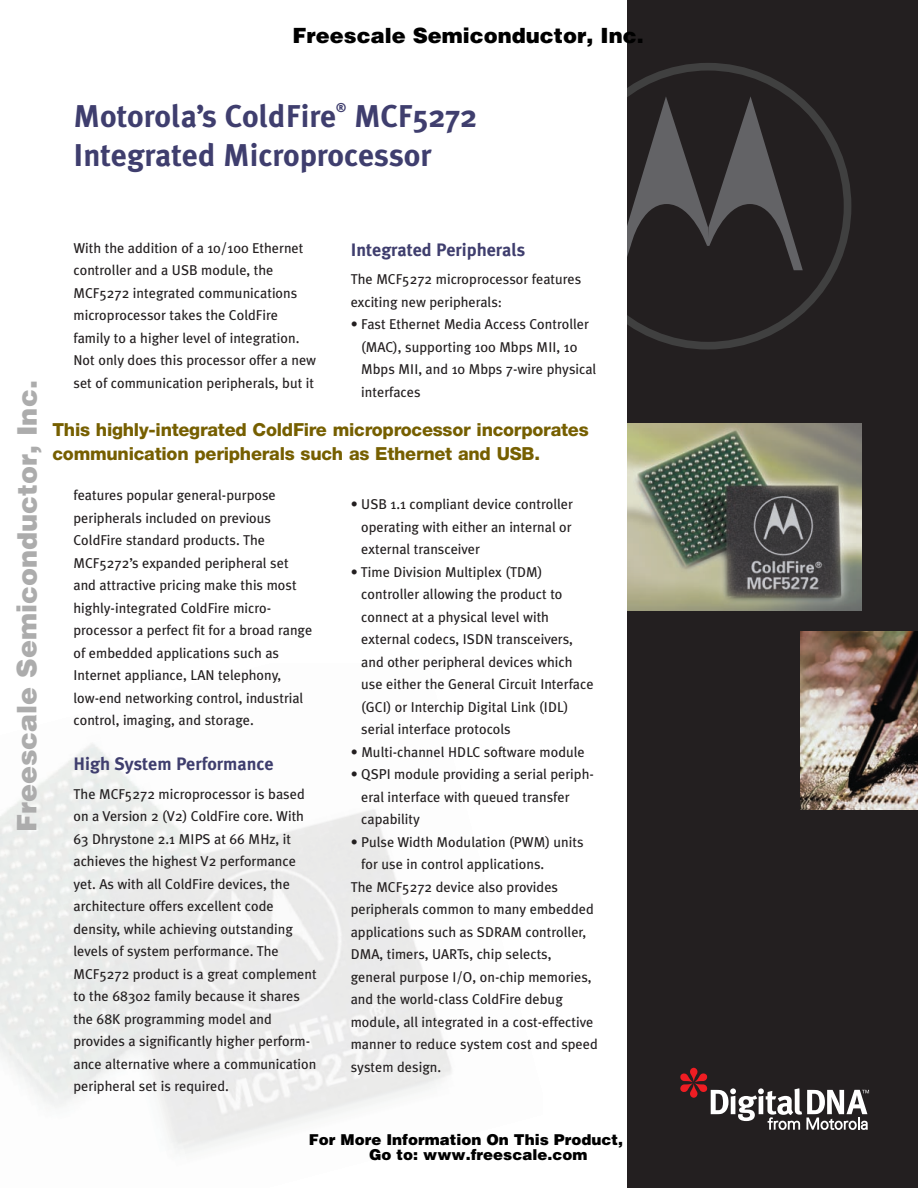
<style>
.page{position:relative;width:918px;height:1188px;background:#fff}
.page>*{position:absolute;margin:0;border:0;box-sizing:border-box;transform-origin:0 0}
.t1{font:700 31.5px/39px "Meta Plus";color:#3f3e6e}
.t2{font:900 27px "Helvetica";color:#acacac}
.t3{font:900 21px "Helvetica";color:#000}
.t4{font:800 18px/24px "Helvetica Neue";letter-spacing:-.015em;color:#765f00}
.t5{font:700 18px "Meta Plus";color:#3f3e6e}
.t6{font:900 15px/15px "Helvetica";color:#000}
.t7{font:14.25px/22.5px "Meta Plus";color:#231f20}
.t8{font:700 12.6px "Meta Plus";color:#3f3e6e}
.s1{color:#fff}
</style>
<div class="page">
<div style="left:628px;top:0;width:290px;height:1188px;background:#231f20"></div>
<svg style="left:628px;top:63px;width:223px;height:287px"></svg>
<svg style="left:628px;top:96px;width:175px;height:174px"></svg>
<svg style="left:680px;top:1068px;width:189px;height:62px"></svg>
<img style="left:628px;top:423px;width:234px;height:188px">
<img style="left:801px;top:632px;width:117px;height:178px">
<h3 class="t3" style="left:293px;top:21px;width:353px">Freescale Semiconductor, Inc.</h3>
<h1 class="t1" style="left:74px;top:100px;width:264px">Motorola’s ColdFire</h1>
<p class="t8" style="left:336px;top:103px;width:12px">®</p>
<h1 class="t1" style="left:74px;top:100px;width:405px;text-indent:281px">MCF5272<br>Integrated Microprocessor</h1>
<h2 class="t2" style="left:9px;top:832px;width:471px;rotate:-90deg">Freescale Semiconductor, Inc.<span class="s1">..</span></h2>
<p class="t7" style="left:74px;top:238px;width:244px">With the addition of a 10/100 Ethernet controller and a USB module, the MCF5272 integrated communications microprocessor takes the ColdFire family to a higher level of integration.<br>Not only does this processor offer a new set of communication peripherals, but it</p>
<p class="t5" style="left:351px;top:243px;width:176px">Integrated Peripherals</p>
<p class="t7" style="left:351px;top:270px;width:232px">The MCF5272 microprocessor features exciting new peripherals:</p>
<p class="t7" style="left:361px;top:315px;width:237px;text-indent:-11px">• Fast Ethernet Media Access Controller (MAC), supporting 100 Mbps MII, 10<br>Mbps MII, and 10 Mbps 7-wire physical interfaces</p>
<p class="t4" style="left:52px;top:419px;width:538px">This highly-integrated ColdFire microprocessor incorporates communication peripherals such as Ethernet and USB.</p>
<p class="t7" style="left:74px;top:486px;width:240px">features popular general-purpose peripherals included on previous ColdFire standard products. The MCF5272’s expanded peripheral set and attractive pricing make this most highly-integrated ColdFire micro&shy;processor a perfect fit for a broad range of embedded applications such as Internet appliance, LAN telephony, low-end networking control, industrial control, imaging, and storage.</p>
<p class="t5" style="left:74px;top:758px;width:202px">High System Performance</p>
<p class="t7" style="left:74px;top:784px;width:245px">The MCF5272 microprocessor is based on a Version 2 (V2) ColdFire core. With 63 Dhrystone 2.1 MIPS at 66 MHz, it achieves the highest V2 performance yet. As with all ColdFire devices, the architecture offers excellent code density, while achieving outstanding levels of system performance. The MCF5272 product is a great complement to the 68302 family because it shares the 68K programming model and provides a significantly higher perform&shy;ance alternative where a communication peripheral set is required.</p>
<p class="t7" style="left:361px;top:495px;width:213px;text-align:justify;text-indent:-11px">• USB 1.1 compliant device controller operating with either an internal or external transceiver</p>
<p class="t7" style="left:361px;top:562px;width:234px;text-indent:-11px">• Time Division Multiplex (TDM) controller allowing the product to connect at a physical level with external codecs, ISDN transceivers, and other peripheral devices which use either the General Circuit Interface (GCI) or Interchip Digital Link (IDL) serial interface protocols</p>
<p class="t7" style="left:351px;top:742px;width:236px">• Multi-channel HDLC software module</p>
<p class="t7" style="left:361px;top:765px;width:234px;text-indent:-11px">• QSPI module providing a serial periph&shy;eral interface with queued transfer capability</p>
<p class="t7" style="left:351px;top:832px;width:234px">• Pulse Width Modulation (PWM) units</p>
<p class="t7" style="left:361px;top:855px;width:185px">for use in control applications.</p>
<p class="t7" style="left:351px;top:877px;width:209px">The MCF5272 device also provides</p>
<p class="t7" style="left:351px;top:900px;width:245px">peripherals common to many embedded</p>
<p class="t7" style="left:351px;top:922px;width:237px">applications such as SDRAM controller,</p>
<p class="t7" style="left:351px;top:945px;width:202px">DMA, timers, UARTs, chip selects,</p>
<p class="t7" style="left:351px;top:967px;width:243px">general purpose I/O, on-chip memories,</p>
<p class="t7" style="left:351px;top:990px;width:214px">and the world-class ColdFire debug</p>
<p class="t7" style="left:351px;top:1012px;width:244px">module, all integrated in a cost-effective</p>
<p class="t7" style="left:351px;top:1035px;width:249px">manner to reduce system cost and speed</p>
<p class="t7" style="left:351px;top:1057px;width:92px">system design.</p>
<p class="t6" style="left:369px;top:1132px;width:255px;text-indent:-60px">For More Information On This Product,<br>Go to: www.freescale.com</p>
</div>
